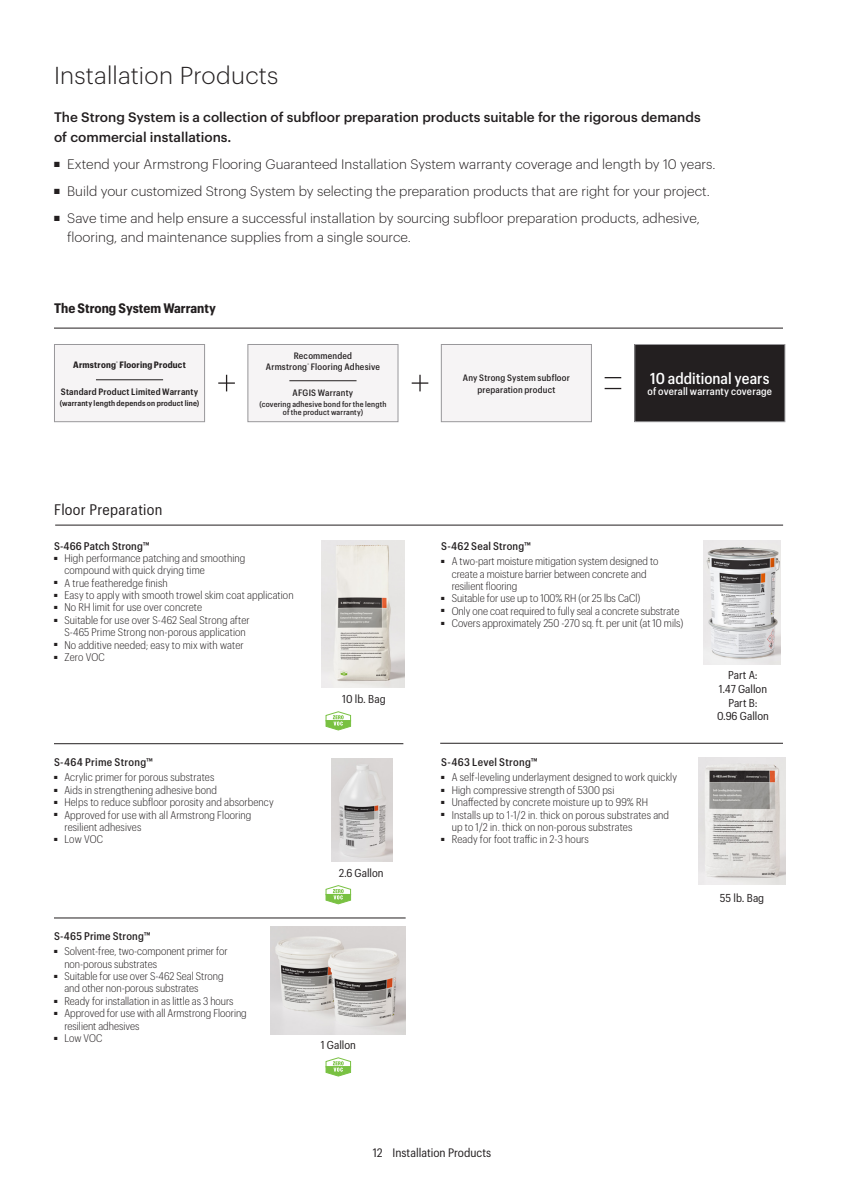
<style>
.page{position:relative;width:864px;height:1188px;background:#fff}
.page>*{position:absolute;margin:0;border:0;box-sizing:border-box;transform-origin:0 0}
.t1{font:300 24px "Graphik";letter-spacing:.01em;color:#231f20}
.t2{font:500 15.6px "Graphik Compact";color:#fff}
.t3{font:15px "Graphik Compact";letter-spacing:.02em;color:#231f20}
.t4{font:300 13.5px/18.9px "Graphik";color:#231f20}
.t5{font:500 13.5px/19.5px "Graphik";color:#231f20}
.t6{font:700 13.5px "Graphik Compact";color:#231f20}
.t7{font:12px "Graphik Compact";color:#231f20}
.t8{font:11.25px/13.5px "Graphik Compact";color:#231f20;text-align:center}
.t9{font:300 10.8px/12.3px "Graphik Compact";letter-spacing:.01em;color:#231f20}
.t10{font:500 10.8px "Graphik Compact";letter-spacing:.02em;color:#231f20}
.t11{font:500 10.35px "Graphik Compact";letter-spacing:.015em;color:#fff}
.t12{font:500 9px/11.6px "Graphik Compact";letter-spacing:.025em;color:#231f20;text-align:center}
.t13{font:600 9px "Graphik Compact";letter-spacing:.02em;color:#231f20}
.t14{font:700 9px "Graphik Compact";letter-spacing:.025em;color:#231f20}
.t15{font:500 7.8px/7.8px "Graphik Compact";letter-spacing:.025em;color:#231f20;text-align:center}
.t16{font:600 7.8px "Graphik Compact";letter-spacing:.02em;color:#231f20}
.t17{font:700 3.6px "Graphik Compact";color:#231f20}
.t18{font:500 3.6px "Graphik Compact";color:#231f20}
</style>
<div class="page">
<img style="left:271px;top:927px;width:135px;height:108px">
<img style="left:321px;top:541px;width:83px;height:146px">
<hr style="left:54px;top:918px;width:352px;height:1px;background:#231f20">
<hr style="left:440px;top:743px;width:343px;height:1px;background:#231f20">
<hr style="left:55px;top:525px;width:728px;height:1px;background:#231f20">
<hr style="left:54px;top:743px;width:349px;height:1px;background:#231f20">
<svg style="left:325px;top:711px;width:26px;height:20px"></svg>
<svg style="left:325px;top:885px;width:26px;height:19px"></svg>
<svg style="left:325px;top:1057px;width:26px;height:20px"></svg>
<img style="left:704px;top:541px;width:77px;height:123px">
<img style="left:699px;top:757px;width:86px;height:128px">
<img style="left:332px;top:759px;width:60px;height:102px">
<div style="left:54px;top:344px;width:151px;height:78px;background:#f6f4f5"></div>
<div style="left:54px;top:344px;width:151px;height:78px;border:1px solid #99989b"></div>
<div style="left:248px;top:344px;width:150px;height:78px;background:#f6f4f5"></div>
<div style="left:247px;top:344px;width:151px;height:78px;border:1px solid #99989b"></div>
<div style="left:441px;top:344px;width:150px;height:78px;background:#f6f4f5"></div>
<div style="left:441px;top:344px;width:151px;height:78px;border:1px solid #99989b"></div>
<div style="left:635px;top:344px;width:150px;height:78px;background:#231f20"></div>
<div style="left:634px;top:344px;width:151px;height:78px;border:1px solid #99989b"></div>
<svg style="left:605px;top:377px;width:16px;height:1px"></svg>
<svg style="left:605px;top:388px;width:16px;height:1px"></svg>
<svg style="left:218px;top:375px;width:17px;height:16px"></svg>
<svg style="left:412px;top:375px;width:16px;height:16px"></svg>
<hr style="left:96px;top:379px;width:67px;height:1px;background:#231f20">
<hr style="left:289px;top:380px;width:68px;height:1px;background:#231f20">
<hr style="left:54px;top:328px;width:729px;height:1px;background:#231f20">
<p class="t1" style="left:54px;top:58px;width:226px">Installation Products</p>
<p class="t5" style="left:54px;top:106px;width:648px">The Strong System is a collection of subfloor preparation products suitable for the rigorous demands of commercial installations.</p>
<p class="t4" style="left:54px;top:153px;width:663px">■ Extend your Armstrong Flooring Guaranteed Installation System warranty coverage and length by 10 years.</p>
<p class="t4" style="left:54px;top:180px;width:657px">■ Build your customized Strong System by selecting the preparation products that are right for your project.</p>
<p class="t4" style="left:67px;top:207px;width:634px;text-indent:-13px">■ Save time and help ensure a successful installation by sourcing subfloor preparation products, adhesive, flooring, and maintenance supplies from a single source.</p>
<p class="t6" style="left:54px;top:298px;width:163px">The Strong System Warranty</p>
<p class="t14" style="left:73px;top:358px;width:114px">Armstrong Flooring Product</p>
<p class="t17" style="left:116px;top:360px;width:3px">®</p>
<p class="t13" style="left:61px;top:385px;width:139px">Standard Product Limited Warranty</p>
<p class="t16" style="left:60px;top:397px;width:141px">(warranty length depends on product line)</p>
<p class="t3" style="left:54px;top:499px;width:110px">Floor Preparation</p>
<p class="t12" style="left:266px;top:349px;width:116px">Recommended<br>Armstrong Flooring Adhesive</p>
<p class="t18" style="left:307px;top:362px;width:3px">®</p>
<p class="t12" style="left:293px;top:387px;width:62px">AFGIS Warranty</p>
<p class="t15" style="left:260px;top:400px;width:128px">(covering adhesive bond for the length of the product warranty)</p>
<p class="t10" style="left:54px;top:538px;width:97px">S-466 Patch Strong™</p>
<p class="t9" style="left:64px;top:551px;width:182px;text-indent:-10px">■ High performance patching and smoothing compound with quick drying time</p>
<p class="t9" style="left:54px;top:576px;width:115px">■ A true featheredge finish</p>
<p class="t9" style="left:54px;top:588px;width:241px">■ Easy to apply with smooth trowel skim coat application</p>
<p class="t9" style="left:54px;top:601px;width:150px">■ No RH limit for use over concrete</p>
<p class="t9" style="left:64px;top:613px;width:187px;text-indent:-10px">■ Suitable for use over S-462 Seal Strong after<br>S-465 Prime Strong non-porous application</p>
<p class="t9" style="left:54px;top:638px;width:191px">■ No additive needed; easy to mix with water</p>
<p class="t9" style="left:54px;top:650px;width:52px">■ Zero VOC</p>
<p class="t10" style="left:54px;top:754px;width:100px">S-464 Prime Strong™</p>
<p class="t9" style="left:54px;top:771px;width:162px">■ Acrylic primer for porous substrates</p>
<p class="t9" style="left:54px;top:783px;width:165px">■ Aids in strengthening adhesive bond</p>
<p class="t9" style="left:54px;top:795px;width:221px">■ Helps to reduce subfloor porosity and absorbency</p>
<p class="t9" style="left:64px;top:808px;width:189px;text-indent:-10px">■ Approved for use with all Armstrong Flooring resilient adhesives</p>
<p class="t9" style="left:54px;top:833px;width:51px">■ Low VOC</p>
<p class="t10" style="left:54px;top:928px;width:98px">S-465 Prime Strong™</p>
<p class="t9" style="left:64px;top:945px;width:165px;text-indent:-10px">■ Solvent-free, two-component primer for non-porous substrates</p>
<p class="t9" style="left:64px;top:969px;width:161px;text-indent:-10px">■ Suitable for use over S-462 Seal Strong and other non-porous substrates</p>
<p class="t9" style="left:54px;top:994px;width:181px">■ Ready for installation in as little as 3 hours</p>
<p class="t9" style="left:64px;top:1006px;width:184px;text-indent:-10px">■ Approved for use with all Armstrong Flooring resilient adhesives</p>
<p class="t9" style="left:54px;top:1031px;width:50px">■ Low VOC</p>
<p class="t8" style="left:342px;top:691px;width:45px">10 lb. Bag</p>
<p class="t8" style="left:339px;top:865px;width:46px">2.6 Gallon</p>
<p class="t8" style="left:321px;top:1037px;width:37px">1 Gallon</p>
<p class="t12" style="left:463px;top:371px;width:109px">Any Strong System subfloor preparation product</p>
<p class="t2" style="left:650px;top:367px;width:121px">10 additional years</p>
<p class="t11" style="left:648px;top:384px;width:126px">of overall warranty coverage</p>
<p class="t10" style="left:441px;top:538px;width:91px">S-462 Seal Strong™</p>
<p class="t9" style="left:452px;top:554px;width:208px;text-indent:-10px">■ A two-part moisture mitigation system designed to create a moisture barrier between concrete and resilient flooring</p>
<p class="t9" style="left:441px;top:592px;width:201px">■ Suitable for use up to 100% RH (or 25 lbs CaCl)</p>
<p class="t9" style="left:441px;top:604px;width:240px">■ Only one coat required to fully seal a concrete substrate</p>
<p class="t9" style="left:441px;top:616px;width:244px">■ Covers approximately 250 -270 sq. ft. per unit (at 10 mils)</p>
<p class="t10" style="left:441px;top:754px;width:98px">S-463 Level Strong™</p>
<p class="t9" style="left:441px;top:771px;width:237px">■ A self-leveling underlayment designed to work quickly</p>
<p class="t9" style="left:441px;top:783px;width:175px">■ High compressive strength of 5300 psi</p>
<p class="t9" style="left:441px;top:795px;width:208px">■ Unaffected by concrete moisture up to 99% RH</p>
<p class="t9" style="left:452px;top:808px;width:219px;text-indent:-10px">■ Installs up to 1-1/2 in. thick on porous substrates and up to 1/2 in. thick on non-porous substrates</p>
<p class="t9" style="left:441px;top:833px;width:149px">■ Ready for foot traffic in 2-3 hours</p>
<p class="t8" style="left:719px;top:668px;width:50px">Part A:<br>1.47 Gallon</p>
<p class="t8" style="left:717px;top:695px;width:53px">Part B:<br>0.96 Gallon</p>
<p class="t8" style="left:720px;top:890px;width:46px">55 lb. Bag</p>
<p class="t7" style="left:373px;top:1144px;width:120px">12 Installation Products</p>
</div>
